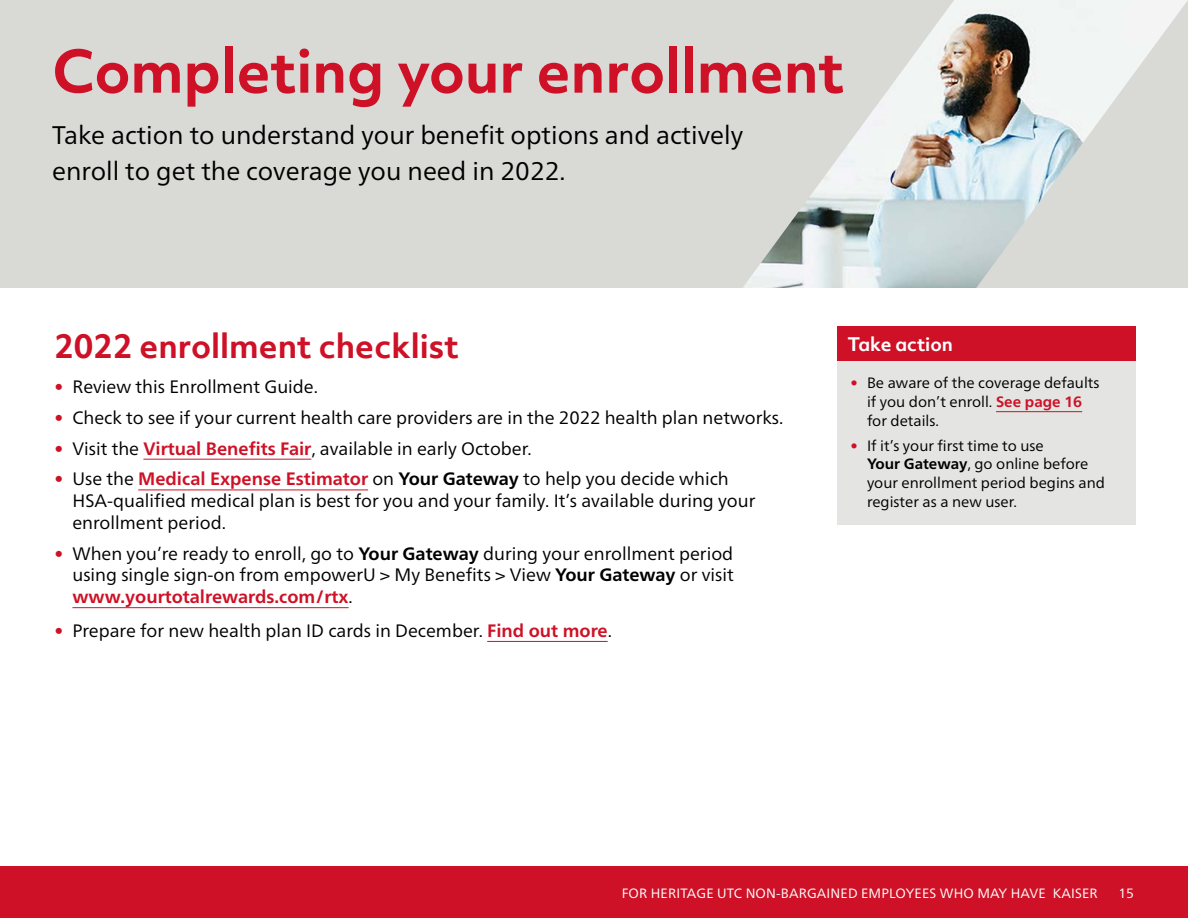
<style>
.page{position:relative;width:1188px;height:918px;background:#fff}
.page>*{position:absolute;margin:0;border:0;box-sizing:border-box;transform-origin:0 0}
.t1{font:700 57px "Objektiv Mk 2";letter-spacing:-.01em;color:#ce1126}
.t2{font:700 31.5px "Objektiv Mk 2";color:#ce1126}
.t3{font:25.5px/36px "Neue Frutiger World";color:#000}
.t4{font:18px/21.8px "Neue Frutiger World";color:#000}
.t5{font:700 18px "Objektiv Mk 2";color:#fff}
.t6{font:15px/18.8px "Neue Frutiger World";color:#000}
.t7{font:13.5px "Neue Frutiger World";letter-spacing:.01em;color:#fff}
.s1{color:#ce1126}
.s2{font-weight:700;color:#ce1126}
.s3{font-weight:700}
</style>
<div class="page">
<div style="left:0;top:866px;width:1188px;height:52px;background:#ce1126"></div>
<div style="left:0;top:0;width:1188px;height:288px;background:#d9d9d6"></div>
<img style="left:743px;top:0;width:445px;height:288px">
<hr style="left:143px;top:459px;width:168px;height:1px;background:#ce1126">
<hr style="left:138px;top:489px;width:230px;height:1px;background:#ce1126">
<hr style="left:72px;top:607px;width:277px;height:1px;background:#ce1126">
<hr style="left:487px;top:641px;width:121px;height:1px;background:#ce1126">
<div style="left:837px;top:326px;width:299px;height:36px;background:#ce1126"></div>
<div style="left:837px;top:362px;width:299px;height:163px;background:#e4e4e2"></div>
<hr style="left:996px;top:411px;width:86px;height:1px;background:#ce1126">
<h1 class="t1" style="left:52px;top:31px;width:794px">Completing your enrollment</h1>
<h3 class="t3" style="left:52px;top:117px;width:692px">Take action to understand your benefit options and actively enroll to get the coverage you need in 2022.</h3>
<h2 class="t2" style="left:54px;top:324px;width:406px">2022 enrollment checklist</h2>
<p class="t4" style="left:54px;top:376px;width:265px"><span class="s1">•</span> Review this Enrollment Guide.</p>
<p class="t4" style="left:54px;top:407px;width:731px"><span class="s1">•</span> Check to see if your current health care providers are in the 2022 health plan networks.</p>
<p class="t4" style="left:54px;top:438px;width:479px"><span class="s1">•</span> Visit the <span class="s2">Virtual Benefits Fair</span>, available in early October.</p>
<p class="t4" style="left:72px;top:468px;width:684px;text-indent:-18px"><span class="s1">•</span> Use the <span class="s2">Medical Expense Estimator</span> on <span class="s3">Your Gateway</span> to help you decide which<br>HSA-qualified medical plan is best for you and your family. It’s available during your enrollment period.</p>
<p class="t4" style="left:72px;top:543px;width:663px;text-align:justify;text-indent:-18px"><span class="s1">•</span> When you’re ready to enroll, go to <span class="s3">Your Gateway</span> during your enrollment period using single sign-on from empowerU &gt; My Benefits &gt; View <span class="s3">Your Gateway</span> or visit <span class="s2">www.yourtotalrewards.com/rtx</span>.</p>
<p class="t4" style="left:54px;top:620px;width:559px"><span class="s1">•</span> Prepare for new health plan ID cards in December. <span class="s2">Find out more</span>.</p>
<p class="t5" style="left:848px;top:332px;width:107px">Take action</p>
<p class="t6" style="left:867px;top:374px;width:234px;text-indent:-16px"><span class="s1">•</span> Be aware of the coverage defaults if you don’t enroll. <span class="s2">See page 16 </span>for details.</p>
<p class="t6" style="left:867px;top:436px;width:240px;text-indent:-16px"><span class="s1">•</span> If it’s your first time to use<br><span class="s3">Your Gateway</span>, go online before your enrollment period begins and register as a new user.</p>
<p class="t7" style="left:622px;top:882px;width:478px">FOR HERITAGE UTC NON-BARGAINED EMPLOYEES WHO MAY HAVE KAISER</p>
<p class="t7" style="left:1118px;top:882px;width:17px">15</p>
</div>
